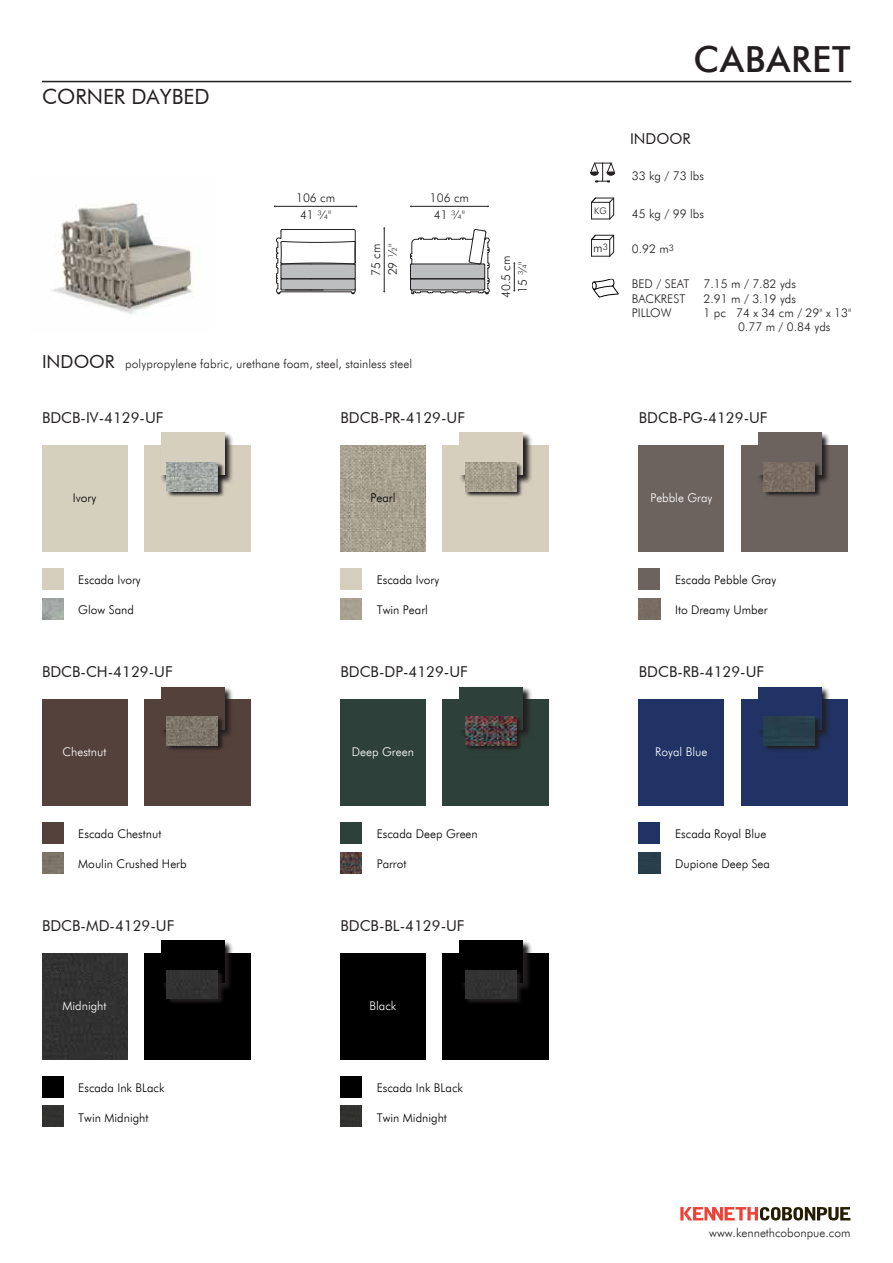
<style>
.page{position:relative;width:893px;height:1263px;background:#fff}
.page>*{position:absolute;margin:0;border:0;box-sizing:border-box;transform-origin:0 0}
.t1{font:500 36px "Futura BT";letter-spacing:.025em;color:#231f20}
.t2{font:21px "Futura BT";color:#231f20}
.t3{font:15px "Futura BT";color:#231f20}
.t4{font:300 12px/17px "Futura BT";color:#231f20}
.t5{font:300 12px "Futura BT";color:#000}
.t6{font:300 12px "Futura BT";color:#fff}
.t7{font:300 9px "Futura BT";color:#231f20}
.s1{font-weight:400;font-size:18px}
.s2{font-size:9px}
</style>
<div class="page">
<hr style="left:42px;top:81px;width:809px;height:1px;background:#231f20">
<hr style="left:275px;top:206px;width:82px;height:1px;background:#231f20">
<hr style="left:411px;top:206px;width:77px;height:1px;background:#231f20">
<hr style="left:384px;top:228px;width:1px;height:64px;background:#231f20">
<svg style="left:513px;top:262px;width:2px;height:29px"></svg>
<svg style="left:590px;top:162px;width:25px;height:20px"></svg>
<svg style="left:591px;top:197px;width:23px;height:23px"></svg>
<svg style="left:591px;top:234px;width:23px;height:23px"></svg>
<svg style="left:592px;top:278px;width:27px;height:20px"></svg>
<div style="left:42px;top:445px;width:85px;height:107px;background:#d5cfbe"></div>
<div style="left:42px;top:568px;width:21px;height:22px;background:#d6cfbe"></div>
<img style="left:42px;top:598px;width:21px;height:21px">
<div style="left:340px;top:568px;width:22px;height:22px;background:#d6cfbe"></div>
<div style="left:144px;top:445px;width:106px;height:107px;background:#d6cfbe"></div>
<img style="left:161px;top:433px;width:72px;height:59px">
<div style="left:161px;top:433px;width:64px;height:42px;background:#d6cfbe"></div>
<img style="left:167px;top:463px;width:62px;height:34px">
<img style="left:167px;top:463px;width:51px;height:28px">
<img style="left:340px;top:445px;width:85px;height:107px">
<div style="left:442px;top:445px;width:107px;height:107px;background:#d6cfbe"></div>
<img style="left:460px;top:433px;width:72px;height:50px">
<div style="left:459px;top:433px;width:64px;height:42px;background:#d6cfbe"></div>
<img style="left:465px;top:463px;width:62px;height:34px">
<img style="left:465px;top:463px;width:51px;height:28px">
<div style="left:639px;top:445px;width:85px;height:107px;background:#6c635e"></div>
<div style="left:639px;top:568px;width:21px;height:22px;background:#6c635e"></div>
<img style="left:639px;top:598px;width:21px;height:21px">
<div style="left:741px;top:445px;width:106px;height:107px;background:#6c635e"></div>
<img style="left:759px;top:433px;width:71px;height:49px">
<div style="left:758px;top:433px;width:63px;height:42px;background:#6c635e"></div>
<img style="left:763px;top:463px;width:63px;height:33px">
<img style="left:763px;top:463px;width:51px;height:28px">
<div style="left:42px;top:699px;width:85px;height:107px;background:#54413b"></div>
<div style="left:42px;top:822px;width:21px;height:22px;background:#54413b"></div>
<img style="left:42px;top:852px;width:21px;height:21px">
<div style="left:144px;top:699px;width:106px;height:107px;background:#54413b"></div>
<img style="left:163px;top:687px;width:70px;height:59px">
<div style="left:161px;top:687px;width:64px;height:42px;background:#54413b"></div>
<img style="left:167px;top:717px;width:62px;height:33px">
<img style="left:167px;top:717px;width:51px;height:28px">
<div style="left:340px;top:699px;width:85px;height:107px;background:#2d413a"></div>
<div style="left:340px;top:822px;width:22px;height:22px;background:#2d413a"></div>
<img style="left:340px;top:852px;width:22px;height:21px">
<div style="left:442px;top:699px;width:107px;height:107px;background:#2d413a"></div>
<img style="left:462px;top:687px;width:70px;height:47px">
<div style="left:459px;top:687px;width:64px;height:42px;background:#2d413a"></div>
<img style="left:465px;top:717px;width:62px;height:33px">
<img style="left:465px;top:717px;width:51px;height:28px">
<div style="left:639px;top:699px;width:85px;height:107px;background:#203364"></div>
<div style="left:639px;top:822px;width:21px;height:22px;background:#203364"></div>
<img style="left:639px;top:852px;width:21px;height:21px">
<div style="left:741px;top:699px;width:106px;height:107px;background:#203364"></div>
<img style="left:759px;top:687px;width:71px;height:49px">
<div style="left:758px;top:687px;width:63px;height:42px;background:#203364"></div>
<img style="left:763px;top:717px;width:63px;height:33px">
<img style="left:763px;top:717px;width:51px;height:28px">
<div style="left:42px;top:953px;width:85px;height:106px;background:#313131"></div>
<div style="left:144px;top:953px;width:106px;height:106px;background:#000"></div>
<img style="left:164px;top:941px;width:69px;height:58px">
<div style="left:161px;top:940px;width:64px;height:43px;background:#000"></div>
<img style="left:169px;top:970px;width:60px;height:33px">
<img style="left:167px;top:970px;width:51px;height:29px">
<div style="left:340px;top:953px;width:85px;height:106px;background:#000"></div>
<div style="left:340px;top:1076px;width:22px;height:21px;background:#000"></div>
<img style="left:340px;top:1106px;width:22px;height:21px">
<div style="left:442px;top:953px;width:107px;height:106px;background:#000"></div>
<img style="left:463px;top:941px;width:69px;height:47px">
<div style="left:459px;top:940px;width:64px;height:43px;background:#000"></div>
<img style="left:467px;top:970px;width:60px;height:33px">
<img style="left:465px;top:970px;width:51px;height:29px">
<svg style="left:410px;top:229px;width:80px;height:65px"></svg>
<svg style="left:276px;top:229px;width:80px;height:65px"></svg>
<hr style="left:285px;top:290px;width:38px;height:1px;background:#231f20">
<img style="left:51px;top:203px;width:143px;height:111px">
<div style="left:42px;top:1076px;width:21px;height:21px;background:#000"></div>
<img style="left:42px;top:1106px;width:21px;height:21px">
<svg style="left:680px;top:1207px;width:170px;height:13px"></svg>
<h2 class="t2" style="left:42px;top:84px;width:169px">CORNER DAYBED</h2>
<p class="t4" style="left:296px;top:189px;width:41px">106 cm</p>
<p class="t4" style="left:300px;top:206px;width:33px">41 ¾"</p>
<p class="t4" style="left:430px;top:189px;width:41px">106 cm</p>
<p class="t4" style="left:434px;top:206px;width:33px">41 ¾"</p>
<p class="t4" style="left:367px;top:276px;width:34px;rotate:-90deg">75 cm<br>29 ½"</p>
<p class="t4" style="left:497px;top:298px;width:44px;text-align:center;rotate:-90deg">40.5 cm<br>15 ¾"</p>
<p class="t4" style="left:42px;top:355px;width:372px"><span class="s1">INDOOR</span> polypropylene fabric, urethane foam, steel, stainless steel</p>
<p class="t3" style="left:42px;top:409px;width:123px">BDCB-IV-4129-UF</p>
<p class="t3" style="left:340px;top:409px;width:126px">BDCB-PR-4129-UF</p>
<p class="t5" style="left:73px;top:491px;width:25px">Ivory</p>
<p class="t5" style="left:370px;top:491px;width:26px">Pearl</p>
<p class="t5" style="left:78px;top:573px;width:64px">Escada Ivory</p>
<p class="t5" style="left:78px;top:602px;width:57px">Glow Sand</p>
<p class="t5" style="left:377px;top:573px;width:64px">Escada Ivory</p>
<p class="t5" style="left:377px;top:602px;width:53px">Twin Pearl</p>
<p class="t3" style="left:42px;top:663px;width:132px">BDCB-CH-4129-UF</p>
<p class="t3" style="left:340px;top:663px;width:129px">BDCB-DP-4129-UF</p>
<p class="t6" style="left:63px;top:745px;width:45px">Chestnut</p>
<p class="t6" style="left:352px;top:745px;width:64px">Deep Green</p>
<p class="t5" style="left:78px;top:827px;width:85px">Escada Chestnut</p>
<p class="t5" style="left:78px;top:856px;width:110px">Moulin Crushed Herb</p>
<p class="t5" style="left:377px;top:827px;width:103px">Escada Deep Green</p>
<p class="t5" style="left:377px;top:856px;width:31px">Parrot</p>
<p class="t3" style="left:42px;top:916px;width:134px">BDCB-MD-4129-UF</p>
<p class="t3" style="left:340px;top:916px;width:126px">BDCB-BL-4129-UF</p>
<p class="t6" style="left:63px;top:998px;width:46px">Midnight</p>
<p class="t6" style="left:369px;top:998px;width:28px">Black</p>
<p class="t5" style="left:78px;top:1080px;width:88px">Escada Ink BLack</p>
<p class="t5" style="left:78px;top:1110px;width:72px">Twin Midnight</p>
<p class="t5" style="left:377px;top:1080px;width:88px">Escada Ink BLack</p>
<p class="t5" style="left:377px;top:1110px;width:72px">Twin Midnight</p>
<p class="t7" style="left:594px;top:205px;width:14px">KG</p>
<p class="t4" style="left:593px;top:239px;width:16px">m<span class="s2">3</span></p>
<h1 class="t1" style="left:693px;top:37px;width:158px">CABARET</h1>
<p class="t3" style="left:630px;top:130px;width:62px">INDOOR</p>
<p class="t4" style="left:632px;top:168px;width:74px">33 kg / 73 lbs</p>
<p class="t4" style="left:632px;top:205px;width:74px">45 kg / 99 lbs</p>
<p class="t4" style="left:632px;top:241px;width:44px">0.92 m<sup>3</sup></p>
<p class="t4" style="left:632px;top:277px;width:59px;line-height:14.4px">BED / SEAT<br>BACKREST<br>PILLOW</p>
<p class="t4" style="left:703px;top:275px;width:94px">7.15 m / 7.82 yds</p>
<p class="t4" style="left:703px;top:290px;width:94px">2.91 m / 3.19 yds</p>
<p class="t4" style="left:703px;top:304px;width:149px">1 pc 74 x 34 cm / 29" x 13"</p>
<p class="t4" style="left:738px;top:319px;width:94px">0.77 m / 0.84 yds</p>
<p class="t3" style="left:639px;top:409px;width:130px">BDCB-PG-4129-UF</p>
<p class="t6" style="left:650px;top:491px;width:64px">Pebble Gray</p>
<p class="t5" style="left:675px;top:573px;width:103px">Escada Pebble Gray</p>
<p class="t5" style="left:675px;top:602px;width:94px">Ito Dreamy Umber</p>
<p class="t3" style="left:639px;top:663px;width:127px">BDCB-RB-4129-UF</p>
<p class="t6" style="left:655px;top:745px;width:54px">Royal Blue</p>
<p class="t5" style="left:675px;top:827px;width:93px">Escada Royal Blue</p>
<p class="t5" style="left:675px;top:856px;width:96px">Dupione Deep Sea</p>
<p class="t4" style="left:709px;top:1224px;width:143px">www.kennethcobonpue.com</p>
</div>
